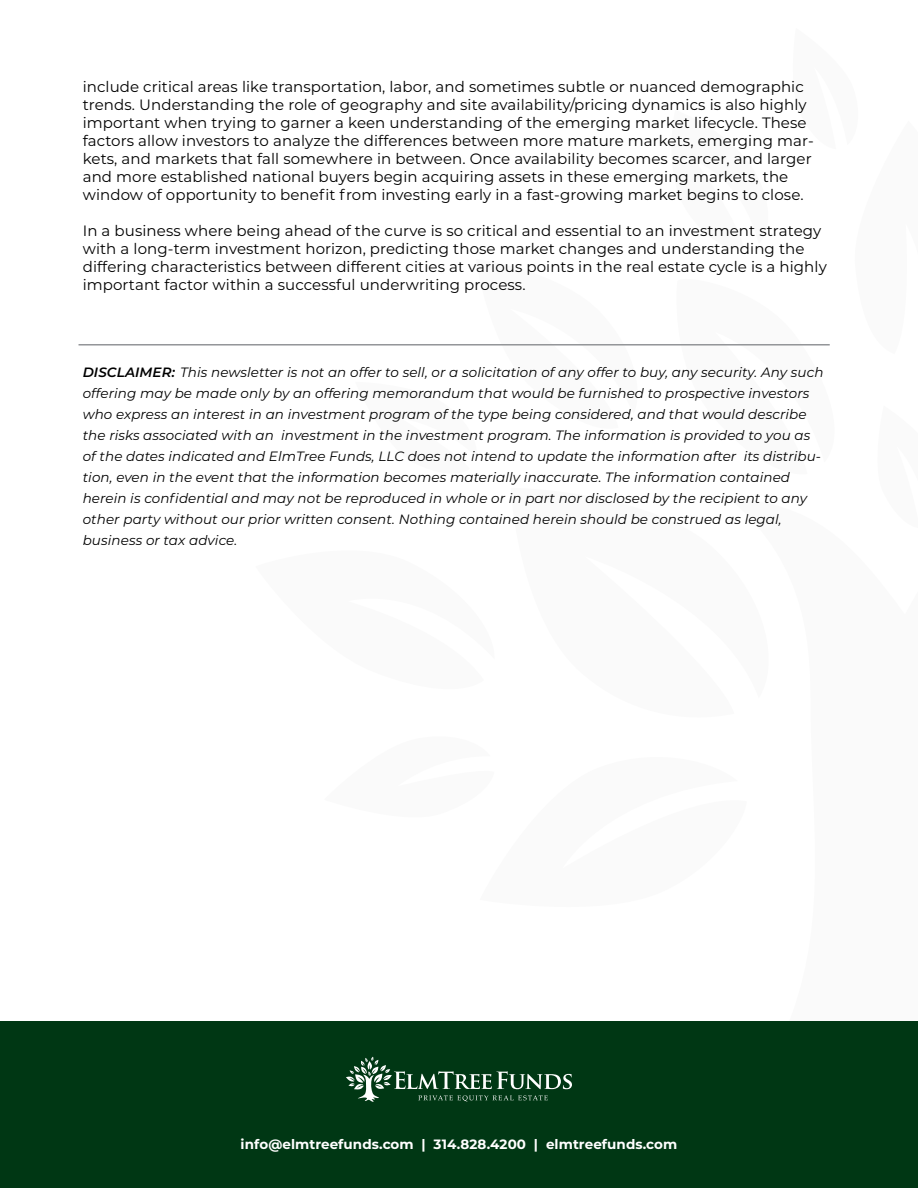
<style>
.page{position:relative;width:918px;height:1188px;background:#fff}
.page>*{position:absolute;margin:0;border:0;box-sizing:border-box;transform-origin:0 0}
.t1{font:15px/18px "Montserrat";letter-spacing:.005em;color:#000}
.t2{font:italic 13.5px/21px "Montserrat";letter-spacing:.005em;color:#000}
.t3{font:700 13.5px "Montserrat";letter-spacing:.005em;color:#fff}
.s1{font-weight:600}
</style>
<div class="page">
<div style="left:0;top:1022px;width:918px;height:166px;background:#003714"></div>
<svg style="left:346px;top:1057px;width:226px;height:45px"></svg>
<hr style="left:79px;top:344px;width:751px;height:2px;background:#939598">
<p class="t1" style="left:83px;top:77px;width:733px">include critical areas like transportation, labor, and sometimes subtle or nuanced demographic trends. Understanding the role of geography and site availability/pricing dynamics is also highly important when trying to garner a keen understanding of the emerging market lifecycle. These factors allow investors to analyze the differences between more mature markets, emerging mar&shy;kets, and markets that fall somewhere in between. Once availability becomes scarcer, and larger and more established national buyers begin acquiring assets in these emerging markets, the window of opportunity to benefit from investing early in a fast-growing market begins to close.</p>
<p class="t1" style="left:83px;top:221px;width:746px">In a business where being ahead of the curve is so critical and essential to an investment strategy with a long-term investment horizon, predicting those market changes and understanding the differing characteristics between different cities at various points in the real estate cycle is a highly important factor within a successful underwriting process.</p>
<p class="t2" style="left:83px;top:362px;width:742px"><span class="s1">DISCLAIMER:</span> This newsletter is not an offer to sell, or a solicitation of any offer to buy, any security. Any such offering may be made only by an offering memorandum that would be furnished to prospective investors who express an interest in an investment program of the type being considered, and that would describe the risks associated with an investment in the investment program. The information is provided to you as of the dates indicated and ElmTree Funds, LLC does not intend to update the information after its distribu&shy;tion, even in the event that the information becomes materially inaccurate. The information contained herein is confidential and may not be reproduced in whole or in part nor disclosed by the recipient to any other party without our prior written consent. Nothing contained herein should be construed as legal, business or tax advice.</p>
<p class="t3" style="left:241px;top:1134px;width:438px">info@elmtreefunds.com | 314.828.4200 | elmtreefunds.com</p>
</div>
